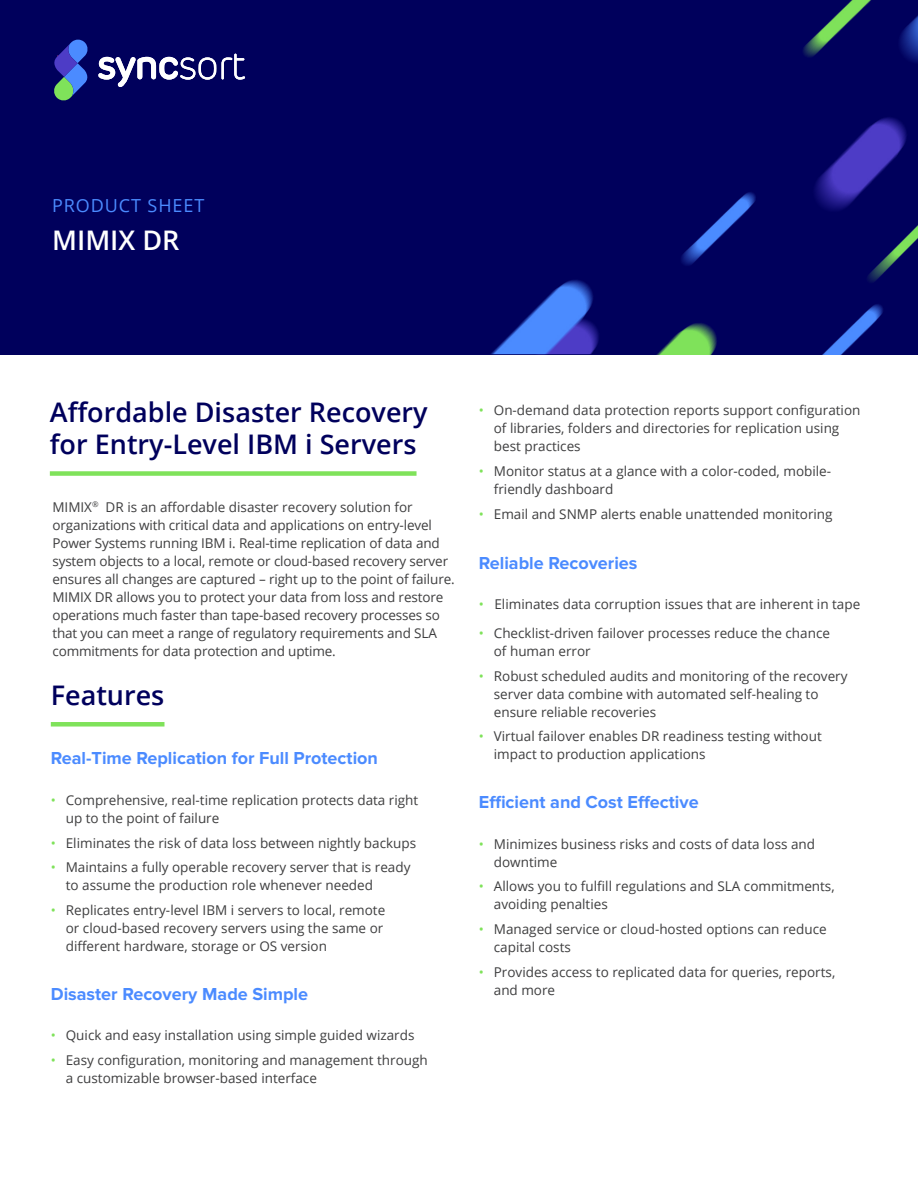
<style>
.page{position:relative;width:918px;height:1188px;background:#fff}
.page>*{position:absolute;margin:0;border:0;box-sizing:border-box;transform-origin:0 0}
.t1{font:600 27px/32.4px "Open Sans";color:#00005c}
.t2{font:600 27px "Open Sans";color:#fff}
.t3{font:700 18px "Proxima Nova";color:#4b8bff}
.t4{font:18px "Open Sans";letter-spacing:.05em;color:#4b8bff}
.t5{font:13.5px/18px "Open Sans";color:#3e3e3f}
.s1{color:#7fe25a}
</style>
<div class="page">
<div style="left:0;top:0;width:918px;height:354px;background:#00005c"></div>
<img style="left:681px;top:234px;width:42px;height:31px">
<img style="left:803px;top:0;width:55px;height:57px">
<img style="left:823px;top:350px;width:10px;height:4px">
<img style="left:833px;top:255px;width:68px;height:99px">
<img style="left:703px;top:192px;width:53px;height:42px">
<img style="left:858px;top:0;width:60px;height:62px">
<img style="left:491px;top:280px;width:89px;height:74px">
<img style="left:580px;top:280px;width:137px;height:74px">
<img style="left:815px;top:117px;width:103px;height:138px">
<svg style="left:98px;top:54px;width:147px;height:33px"></svg>
<svg style="left:54px;top:40px;width:34px;height:61px"></svg>
<div style="left:51px;top:722px;width:113px;height:5px;background:#7fe25a"></div>
<div style="left:50px;top:471px;width:367px;height:5px;background:#7fe25a"></div>
<h2 class="t4" style="left:52px;top:193px;width:154px">PRODUCT SHEET</h2>
<h1 class="t2" style="left:52px;top:222px;width:129px">MIMIX DR</h1>
<h1 class="t1" style="left:50px;top:395px;width:379px">Affordable Disaster Recovery for Entry-Level IBM i Servers</h1>
<p class="t5" style="left:52px;top:497px;width:404px">MIMIX<sup>®</sup> DR is an affordable disaster recovery solution for organizations with critical data and applications on entry-level Power Systems running IBM i. Real-time replication of data and system objects to a local, remote or cloud-based recovery server ensures all changes are captured – right up to the point of failure.<br>MIMIX DR allows you to protect your data from loss and restore operations much faster than tape-based recovery processes so that you can meet a range of regulatory requirements and SLA commitments for data protection and uptime.</p>
<h1 class="t1" style="left:51px;top:678px;width:115px">Features</h1>
<h2 class="t3" style="left:51px;top:748px;width:329px">Real-Time Replication for Full Protection</h2>
<p class="t5" style="left:66px;top:791px;width:354px;text-indent:-15px"><span class="s1">•</span> Comprehensive, real-time replication protects data right up to the point of failure</p>
<p class="t5" style="left:51px;top:833px;width:367px"><span class="s1">•</span> Eliminates the risk of data loss between nightly backups</p>
<p class="t5" style="left:66px;top:858px;width:346px;text-indent:-15px"><span class="s1">•</span> Maintains a fully operable recovery server that is ready to assume the production role whenever needed</p>
<p class="t5" style="left:66px;top:901px;width:321px;text-indent:-15px"><span class="s1">•</span> Replicates entry-level IBM i servers to local, remote or cloud-based recovery servers using the same or different hardware, storage or OS version</p>
<h2 class="t3" style="left:51px;top:983px;width:259px">Disaster Recovery Made Simple</h2>
<p class="t5" style="left:51px;top:1026px;width:365px"><span class="s1">•</span> Quick and easy installation using simple guided wizards</p>
<p class="t5" style="left:66px;top:1051px;width:364px;text-indent:-15px"><span class="s1">•</span> Easy configuration, monitoring and management through a customizable browser-based interface</p>
<p class="t5" style="left:494px;top:401px;width:368px;text-indent:-15px"><span class="s1">•</span> On-demand data protection reports support configuration of libraries, folders and directories for replication using best practices</p>
<p class="t5" style="left:494px;top:462px;width:339px;text-indent:-15px"><span class="s1">•</span> Monitor status at a glance with a color-coded, mobile&shy;friendly dashboard</p>
<p class="t5" style="left:479px;top:504px;width:355px"><span class="s1">•</span> Email and SNMP alerts enable unattended monitoring</p>
<h2 class="t3" style="left:479px;top:553px;width:160px">Reliable Recoveries</h2>
<p class="t5" style="left:479px;top:595px;width:383px"><span class="s1">•</span> Eliminates data corruption issues that are inherent in tape</p>
<p class="t5" style="left:494px;top:624px;width:338px;text-indent:-15px"><span class="s1">•</span> Checklist-driven failover processes reduce the chance of human error</p>
<p class="t5" style="left:494px;top:666px;width:355px;text-indent:-15px"><span class="s1">•</span> Robust scheduled audits and monitoring of the recovery server data combine with automated self-healing to ensure reliable recoveries</p>
<p class="t5" style="left:494px;top:727px;width:330px;text-indent:-15px"><span class="s1">•</span> Virtual failover enables DR readiness testing without impact to production applications</p>
<h2 class="t3" style="left:479px;top:792px;width:221px">Efficient and Cost Effective</h2>
<p class="t5" style="left:494px;top:834px;width:323px;text-indent:-15px"><span class="s1">•</span> Minimizes business risks and costs of data loss and downtime</p>
<p class="t5" style="left:494px;top:877px;width:342px;text-indent:-15px"><span class="s1">•</span> Allows you to fulfill regulations and SLA commitments, avoiding penalties</p>
<p class="t5" style="left:494px;top:920px;width:334px;text-indent:-15px"><span class="s1">•</span> Managed service or cloud-hosted options can reduce capital costs</p>
<p class="t5" style="left:494px;top:963px;width:343px;text-indent:-15px"><span class="s1">•</span> Provides access to replicated data for queries, reports, and more</p>
</div>
